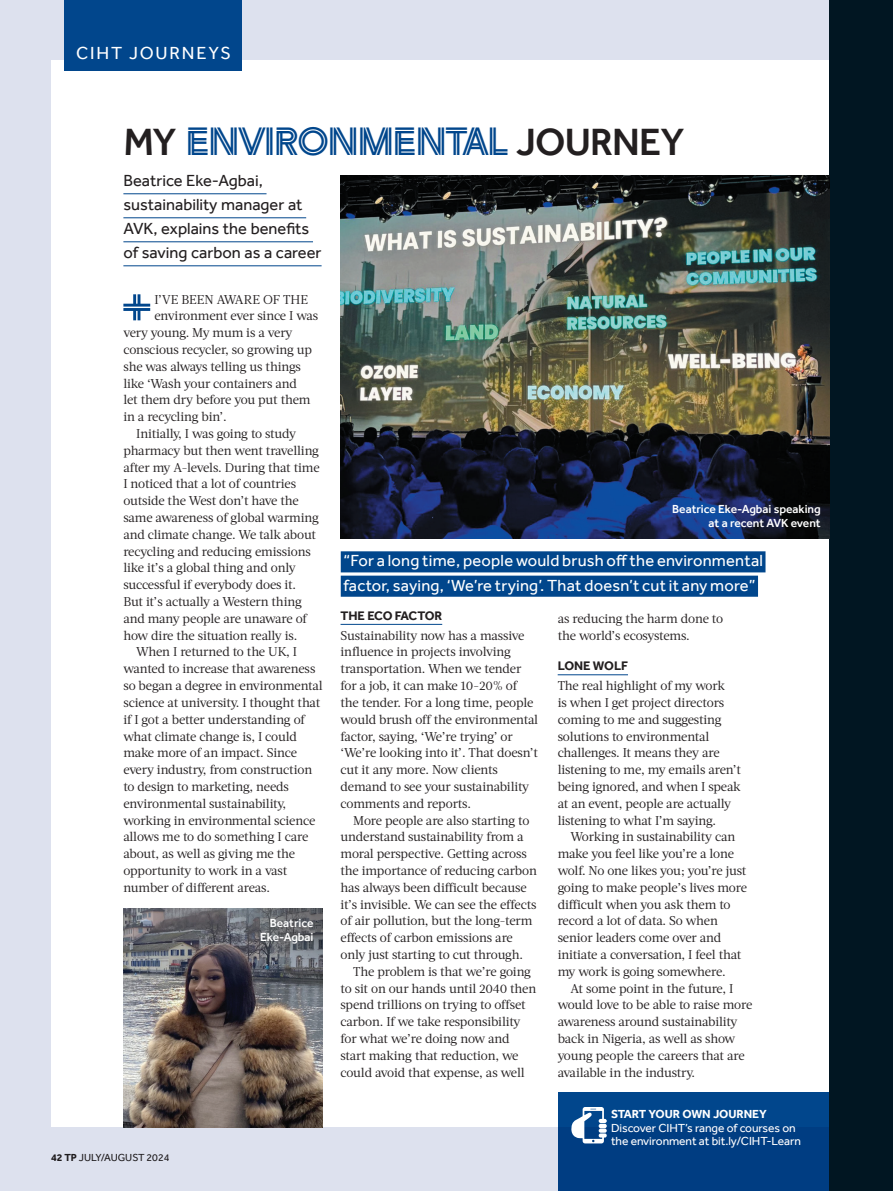
<style>
.page{position:relative;width:893px;height:1191px;background:#dde1ee}
.page>*{position:absolute;margin:0;border:0;box-sizing:border-box;transform-origin:0 0}
.CIHT_NEWS_HEAD_30pt{font:39px "Arya Double";letter-spacing:-.045em;color:#01468c}
._02_CIHT_Navigation{font:18px "Effra";letter-spacing:.1em;color:#fff}
._10_CIHT_quote{font:16.5px "Effra";letter-spacing:.015em;color:#fff}
.CIHT_News_Standy{font:16.5px/24px "Effra";color:#231f20}
._01_CIHT_SERIF_body_indent{font:12.75px/16.8px "Acta";letter-spacing:-.015em;color:#231f20}
._02_CIHT_SERIF_body{font:12.75px/16.8px "Acta";letter-spacing:-.02em;color:#231f20}
._02_CIHT_SERIF_body_1st_line_Drop{font:12.75px "Acta";letter-spacing:-.015em;color:#231f20}
._11_CIEH_underline_subhead{font:700 12.75px "Effra";letter-spacing:-.025em;color:#231f20}
._11_CIEH_underline_subhead-2{font:700 12.75px "Effra";letter-spacing:-.005em;color:#231f20}
._10_CIHT_SANS_body{font:12px/13.5px "Effra";letter-spacing:-.005em;color:#fff}
._30_CIHT_Caption{font:500 12px/14.2px "Effra";letter-spacing:-.005em;color:#fff;text-align:right}
._10_CIHT_SANS_body-2{font:700 12px "Effra";letter-spacing:-.005em;color:#fff}
._01_Folio_Left{font:10.5px "Effra";color:#231f20}
.s1{font-family:"Effra";font-weight:500;color:#231f20}
.s2{font-weight:700}
</style>
<div class="page">
<div style="left:51px;top:60px;width:778px;height:1067px;background:#fff"></div>
<div style="left:64px;top:0;width:178px;height:70px;background:#01468c"></div>
<div style="left:829px;top:0;width:64px;height:1191px;background:#011622"></div>
<svg style="left:123px;top:294px;width:27px;height:26px"></svg>
<div style="left:558px;top:1092px;width:271px;height:99px;background:#003d82"></div>
<hr style="left:123px;top:193px;width:144px;height:1px;background:#01468c">
<hr style="left:123px;top:217px;width:183px;height:1px;background:#01468c">
<hr style="left:123px;top:241px;width:190px;height:1px;background:#01468c">
<hr style="left:123px;top:265px;width:199px;height:1px;background:#01468c">
<hr style="left:341px;top:624px;width:101px;height:1px;background:#01468c">
<hr style="left:558px;top:674px;width:70px;height:1px;background:#01468c">
<img style="left:341px;top:175px;width:488px;height:364px">
<div style="left:341px;top:551px;width:424px;height:21px;background:#01468c"></div>
<div style="left:341px;top:575px;width:417px;height:22px;background:#01468c"></div>
<svg style="left:571px;top:1107px;width:36px;height:36px"></svg>
<img style="left:123px;top:908px;width:200px;height:219px">
<svg style="left:225px;top:908px;width:98px;height:82px;background:#5b5d65"></svg>
<p class="_02_CIHT_Navigation" style="left:76px;top:42px;width:156px">CIHT JOURNEYS</p>
<p class="CIHT_NEWS_HEAD_30pt" style="left:123px;top:118px;width:562px"><span class="s1">MY</span> ENVIRONMENTAL <span class="s1">JOURNEY</span></p>
<p class="CIHT_News_Standy" style="left:123px;top:169px;width:200px">Beatrice Eke-Agbai, sustainability manager at<br>AVK, explains the benefits of saving carbon as a career</p>
<p class="_02_CIHT_SERIF_body_1st_line_Drop" style="left:155px;top:292px;width:155px">I’VE BEEN AWARE OF THE</p>
<p class="_02_CIHT_SERIF_body_1st_line_Drop" style="left:154px;top:308px;width:165px">environment ever since I was</p>
<p class="_02_CIHT_SERIF_body_1st_line_Drop" style="left:123px;top:325px;width:171px">very young. My mum is a very</p>
<p class="_02_CIHT_SERIF_body_1st_line_Drop" style="left:123px;top:342px;width:190px">conscious recycler, so growing up</p>
<p class="_02_CIHT_SERIF_body_1st_line_Drop" style="left:123px;top:359px;width:179px">she was always telling us things</p>
<p class="_02_CIHT_SERIF_body_1st_line_Drop" style="left:123px;top:376px;width:175px">like ‘Wash your containers and</p>
<p class="_02_CIHT_SERIF_body_1st_line_Drop" style="left:123px;top:392px;width:189px">let them dry before you put them</p>
<p class="_02_CIHT_SERIF_body_1st_line_Drop" style="left:123px;top:409px;width:105px">in a recycling bin’.</p>
<p class="_01_CIHT_SERIF_body_indent" style="left:123px;top:425px;width:198px;text-indent:13px">Initially, I was going to study pharmacy but then went travelling after my A-levels. During that time<br>I noticed that a lot of countries outside the West don’t have the same awareness of global warming and climate change. We talk about recycling and reducing emissions like it’s a global thing and only successful if everybody does it.<br>But it’s actually a Western thing and many people are unaware of how dire the situation really is.</p>
<p class="_01_CIHT_SERIF_body_indent" style="left:123px;top:644px;width:201px;text-indent:13px">When I returned to the UK, I wanted to increase that awareness so began a degree in environmental science at university. I thought that if I got a better understanding of what climate change is, I could make more of an impact. Since every industry, from construction to design to marketing, needs environmental sustainability, working in environmental science allows me to do something I care about, as well as giving me the opportunity to work in a vast number of different areas.</p>
<p class="_01_Folio_Left" style="left:51px;top:1150px;width:120px"><span class="s2">42 TP</span> JULY/AUGUST 2024</p>
<p class="_30_CIHT_Caption" style="left:260px;top:915px;width:55px">Beatrice<br>Eke-Agbai</p>
<p class="_30_CIHT_Caption" style="left:672px;top:502px;width:150px">Beatrice Eke-Agbai speaking at a recent AVK event</p>
<p class="_10_CIHT_quote" style="left:344px;top:551px;width:421px">“For a long time, people would brush off the environmental</p>
<p class="_10_CIHT_quote" style="left:344px;top:575px;width:413px">factor, saying, ‘We’re trying’. That doesn’t cut it any more”</p>
<p class="_11_CIEH_underline_subhead" style="left:341px;top:608px;width:103px">THE ECO FACTOR</p>
<p class="_01_CIHT_SERIF_body_indent" style="left:341px;top:627px;width:199px">Sustainability now has a massive influence in projects involving transportation. When we tender for a job, it can make 10-20% of the tender. For a long time, people would brush off the environmental factor, saying, ‘We’re trying’ or ‘We’re looking into it’. That doesn’t cut it any more. Now clients demand to see your sustainability comments and reports.</p>
<p class="_01_CIHT_SERIF_body_indent" style="left:341px;top:812px;width:198px;text-indent:13px">More people are also starting to understand sustainability from a moral perspective. Getting across the importance of reducing carbon has always been difficult because it’s invisible. We can see the effects of air pollution, but the long-term effects of carbon emissions are only just starting to cut through.</p>
<p class="_01_CIHT_SERIF_body_indent" style="left:341px;top:963px;width:197px;text-indent:13px">The problem is that we’re going to sit on our hands until 2040 then spend trillions on trying to offset carbon. If we take responsibility for what we’re doing now and start making that reduction, we could avoid that expense, as well</p>
<p class="_01_CIHT_SERIF_body_indent" style="left:558px;top:610px;width:167px">as reducing the harm done to the world’s ecosystems.</p>
<p class="_11_CIEH_underline_subhead-2" style="left:558px;top:658px;width:72px">LONE WOLF</p>
<p class="_02_CIHT_SERIF_body" style="left:558px;top:677px;width:185px">The real highlight of my work<br>is when I get project directors coming to me and suggesting solutions to environmental challenges. It means they are listening to me, my emails aren’t being ignored, and when I speak at an event, people are actually listening to what I’m saying.</p>
<p class="_01_CIHT_SERIF_body_indent" style="left:558px;top:828px;width:191px;text-indent:13px">Working in sustainability can make you feel like you’re a lone wolf. No one likes you; you’re just going to make people’s lives more difficult when you ask them to record a lot of data. So when senior leaders come over and initiate a conversation, I feel that my work is going somewhere.</p>
<p class="_01_CIHT_SERIF_body_indent" style="left:558px;top:980px;width:196px;text-indent:13px">At some point in the future, I would love to be able to raise more awareness around sustainability back in Nigeria, as well as show young people the careers that are available in the industry.</p>
<p class="_10_CIHT_SANS_body-2" style="left:611px;top:1107px;width:157px">START YOUR OWN JOURNEY</p>
<p class="_10_CIHT_SANS_body" style="left:611px;top:1121px;width:191px">Discover CIHT’s range of courses on the environment at bit.ly/CIHT-Learn</p>
</div>
